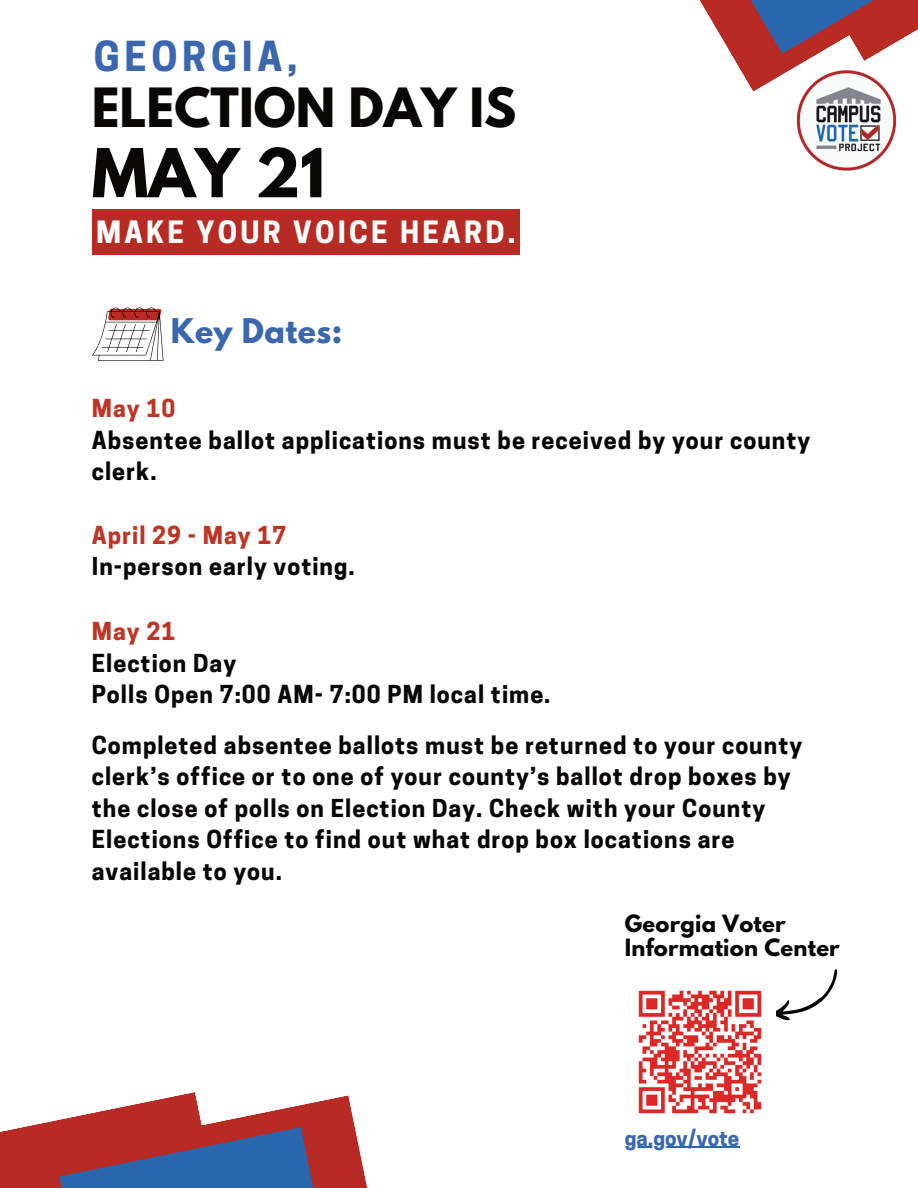
<style>
.page{position:relative;width:918px;height:1188px;background:#fff}
.page>*{position:absolute;margin:0;border:0;box-sizing:border-box;transform-origin:0 0}
.t1{font:700 59.7px "League Spartan";color:#080704}
.t2{font:700 47.85px "League Spartan";color:#080704}
.t3{font:700 38.85px "Cooper Hewitt";letter-spacing:.12em;color:#3a67ae}
.t4{font:700 30.15px "League Spartan";letter-spacing:.015em;color:#3a67ae}
.t5{font:700 28.95px "Cooper Hewitt";letter-spacing:.115em;color:#fefdfb}
.t6{font:700 23.25px/31.5px "Cooper Hewitt";letter-spacing:.045em;color:#080704}
.t7{font:700 23.25px "Cooper Hewitt";letter-spacing:.045em;color:#bd3526}
.t8{font:700 21.15px/24.5px "League Spartan";letter-spacing:.01em;color:#080704}
.t9{font:700 20.55px "Cooper Hewitt";color:#3a67ae}
</style>
<div class="page">
<img style="left:796px;top:92px;width:101px;height:79px">
<svg style="left:700px;top:0;width:218px;height:92px"></svg>
<svg style="left:0;top:1092px;width:367px;height:96px"></svg>
<svg style="left:92px;top:307px;width:71px;height:54px"></svg>
<svg style="left:776px;top:969px;width:61px;height:52px"></svg>
<div style="left:92px;top:209px;width:428px;height:46px;background:#b72b24"></div>
<img style="left:638px;top:990px;width:124px;height:124px">
<hr style="left:625px;top:1147px;width:114px;height:1px;background:#2a67ae">
<h3 class="t3" style="left:94px;top:33px;width:205px">GEORGIA,</h3>
<h2 class="t2" style="left:92px;top:70px;width:426px">ELECTION DAY IS</h2>
<h1 class="t1" style="left:92px;top:126px;width:235px">MAY 21</h1>
<p class="t5" style="left:96px;top:215px;width:421px">MAKE YOUR VOICE HEARD.</p>
<p class="t4" style="left:171px;top:307px;width:173px">Key Dates:</p>
<p class="t7" style="left:92px;top:395px;width:85px">May 10</p>
<p class="t6" style="left:92px;top:424px;width:720px">Absentee ballot applications must be received by your county clerk.</p>
<p class="t7" style="left:92px;top:521px;width:196px">April 29 - May 17</p>
<p class="t6" style="left:92px;top:551px;width:264px">In-person early voting.</p>
<p class="t7" style="left:92px;top:618px;width:85px">May 21</p>
<p class="t6" style="left:92px;top:647px;width:460px">Election Day<br>Polls Open 7:00 AM- 7:00 PM local time.</p>
<p class="t6" style="left:92px;top:730px;width:712px">Completed absentee ballots must be returned to your county clerk’s office or to one of your county’s ballot drop boxes by the close of polls on Election Day. Check with your County Elections Office to find out what drop box locations are available to you.</p>
<p class="t8" style="left:625px;top:911px;width:216px">Georgia Voter<br>Information Center</p>
<p class="t9" style="left:625px;top:1126px;width:116px">ga.gov/vote</p>
</div>
